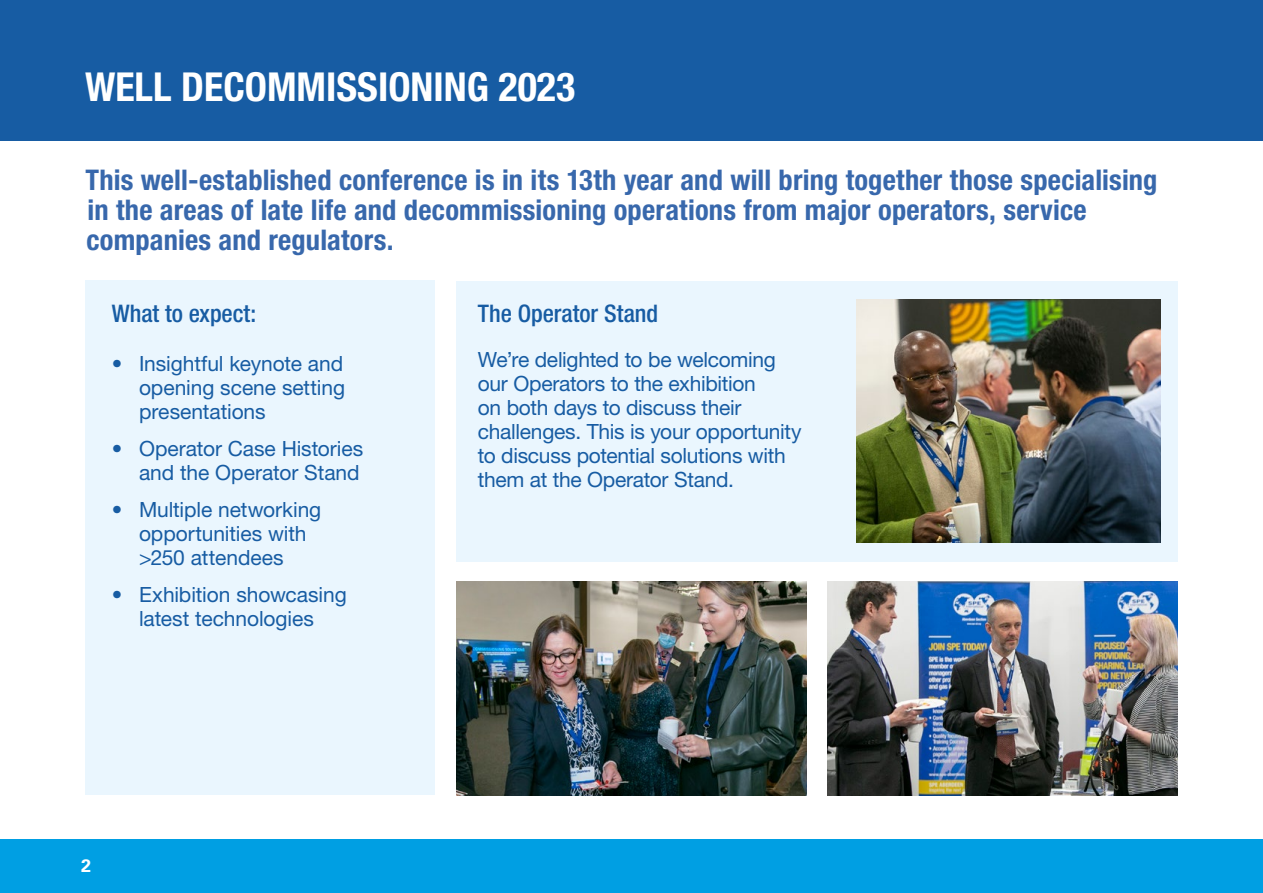
<style>
.page{position:relative;width:1263px;height:893px;background:#fff}
.page>*{position:absolute;margin:0;border:0;box-sizing:border-box;transform-origin:0 0}
.t1{font:700 condensed 39.9px "Helvetica Neue LT Pro";color:#fff}
.t2{font:700 condensed 28.5px/30px "Helvetica Neue LT Pro";letter-spacing:.005em;color:#3868ac}
.t3{font:500 condensed 24.3px "Helvetica Neue LT Pro";letter-spacing:-.005em;color:#175ca3}
.t4{font:21px/24px "Helvetica Neue LT Pro";letter-spacing:-.01em;color:#175ca3;text-align:center}
.t5{font:700 18px "Univers LT Std";color:#fff}
</style>
<div class="page">
<div style="left:0;top:0;width:1263px;height:140px;background:#175ca3"></div>
<div style="left:0;top:840px;width:1263px;height:53px;background:#009fe3"></div>
<img style="left:828px;top:582px;width:350px;height:213px">
<div style="left:85px;top:281px;width:350px;height:514px;background:#eaf6fe"></div>
<div style="left:456px;top:281px;width:722px;height:280px;background:#eaf6fe"></div>
<img style="left:456px;top:582px;width:350px;height:213px">
<img style="left:857px;top:299px;width:303px;height:244px">
<h1 class="t1" style="left:85px;top:62px;width:492px">WELL DECOMMISSIONING 2023</h1>
<h2 class="t2" style="left:85px;top:165px;width:1074px">This well-established conference is in its 13th year and will bring together those specialising in the areas of late life and decommissioning operations from major operators, service companies and regulators.</h2>
<p class="t3" style="left:112px;top:299px;width:146px">What to expect:</p>
<p class="t4" style="left:139px;top:352px;width:208px;text-align:justify;text-indent:-27px">• Insightful keynote and opening scene setting presentations</p>
<p class="t4" style="left:112px;top:436px;width:253px;text-align:right">• Operator Case Histories and the Operator Stand</p>
<p class="t4" style="left:112px;top:497px;width:211px">• Multiple networking opportunities with &gt;250 attendees</p>
<p class="t4" style="left:112px;top:582px;width:236px">• Exhibition showcasing latest technologies</p>
<p class="t5" style="left:81px;top:855px;width:12px">2</p>
<p class="t3" style="left:478px;top:299px;width:182px">The Operator Stand</p>
<p class="t4" style="left:478px;top:347px;width:325px;text-align:left">We’re delighted to be welcoming our Operators to the exhibition<br>on both days to discuss their challenges. This is your opportunity to discuss potential solutions with them at the Operator Stand.</p>
</div>
